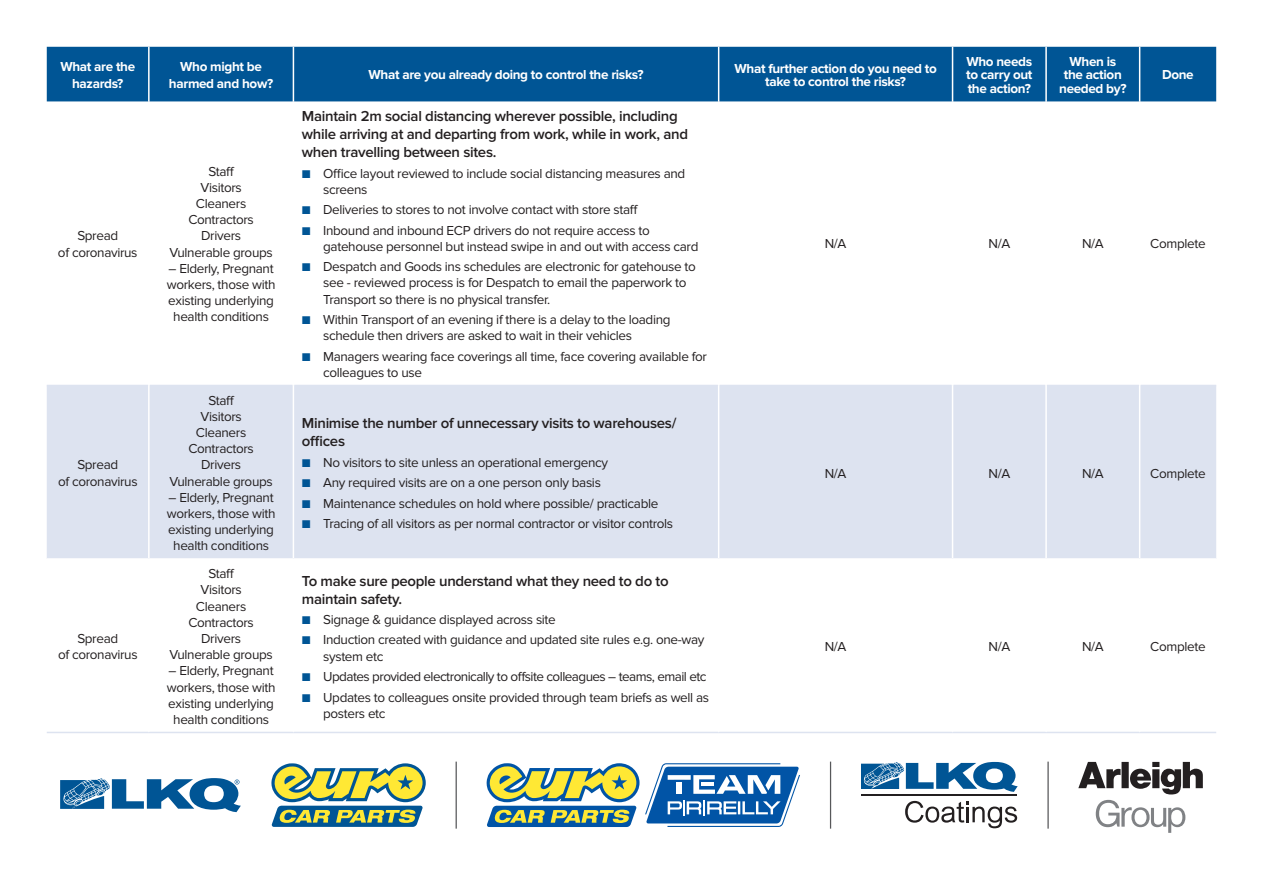
<style>
.page{position:relative;width:1263px;height:893px;background:#fff}
.page>*{position:absolute;margin:0;border:0;box-sizing:border-box;transform-origin:0 0}
.t1{font:600 15px/18px "Proxima Nova";letter-spacing:-.02em;color:#231f20}
.t2{font:13.5px/16.2px "Proxima Nova";letter-spacing:-.025em;color:#231f20;text-align:center}
.t3{font:700 13.5px/13.5px "Proxima Nova";letter-spacing:-.025em;color:#fff;text-align:center}
.s1{font-family:"Proxima Nova Extrabld";color:#005595}
</style>
<div class="page">
<hr style="left:456px;top:762px;width:1px;height:67px;background:#57585a">
<hr style="left:1047px;top:762px;width:2px;height:67px;background:#57585a">
<hr style="left:830px;top:762px;width:1px;height:67px;background:#57585a">
<svg style="left:486px;top:763px;width:153px;height:64px"></svg>
<svg style="left:645px;top:763px;width:155px;height:64px"></svg>
<svg style="left:861px;top:762px;width:157px;height:30px"></svg>
<svg style="left:905px;top:801px;width:112px;height:27px"></svg>
<hr style="left:861px;top:794px;width:155px;height:1px;background:#231f20">
<svg style="left:60px;top:778px;width:181px;height:34px"></svg>
<svg style="left:271px;top:763px;width:155px;height:64px"></svg>
<svg style="left:1078px;top:762px;width:125px;height:32px"></svg>
<svg style="left:1096px;top:800px;width:89px;height:33px"></svg>
<div style="left:47px;top:47px;width:1169px;height:54px;background:#005595"></div>
<div style="left:47px;top:386px;width:1169px;height:172px;background:#dde3f0"></div>
<hr style="left:47px;top:385px;width:101px;height:1px;background:#dde3f0">
<hr style="left:150px;top:385px;width:143px;height:1px;background:#dde3f0">
<hr style="left:294px;top:385px;width:424px;height:1px;background:#dde3f0">
<hr style="left:719px;top:385px;width:233px;height:1px;background:#dde3f0">
<hr style="left:953px;top:385px;width:92px;height:1px;background:#dde3f0">
<hr style="left:1047px;top:385px;width:92px;height:1px;background:#dde3f0">
<hr style="left:1140px;top:385px;width:76px;height:1px;background:#dde3f0">
<hr style="left:47px;top:732px;width:102px;height:1px;background:#dde3f0">
<hr style="left:149px;top:732px;width:144px;height:1px;background:#dde3f0">
<hr style="left:293px;top:732px;width:426px;height:1px;background:#dde3f0">
<hr style="left:719px;top:732px;width:233px;height:1px;background:#dde3f0">
<hr style="left:952px;top:732px;width:94px;height:1px;background:#dde3f0">
<hr style="left:1046px;top:732px;width:94px;height:1px;background:#dde3f0">
<hr style="left:1140px;top:732px;width:76px;height:1px;background:#dde3f0">
<hr style="left:148px;top:47px;width:2px;height:54px;background:#fff">
<hr style="left:293px;top:47px;width:1px;height:54px;background:#fff">
<hr style="left:718px;top:47px;width:1px;height:54px;background:#fff">
<hr style="left:952px;top:47px;width:1px;height:54px;background:#fff">
<hr style="left:1045px;top:47px;width:2px;height:54px;background:#fff">
<hr style="left:1139px;top:47px;width:1px;height:54px;background:#fff">
<hr style="left:148px;top:385px;width:2px;height:173px;background:#fff">
<hr style="left:293px;top:385px;width:1px;height:173px;background:#fff">
<hr style="left:718px;top:385px;width:1px;height:173px;background:#fff">
<hr style="left:952px;top:385px;width:1px;height:173px;background:#fff">
<hr style="left:1045px;top:385px;width:2px;height:173px;background:#fff">
<hr style="left:1139px;top:385px;width:1px;height:173px;background:#fff">
<p class="t3" style="left:60px;top:59px;width:76px;line-height:16.2px">What are the hazards?</p>
<p class="t3" style="left:169px;top:59px;width:106px;line-height:16.2px">Who might be harmed and how?</p>
<p class="t3" style="left:368px;top:68px;width:277px">What are you already doing to control the risks?</p>
<p class="t3" style="left:734px;top:62px;width:204px">What further action do you need to take to control the risks?</p>
<p class="t3" style="left:966px;top:55px;width:68px;text-align:justify">Who needs to carry out the action?</p>
<p class="t3" style="left:1059px;top:55px;width:69px">When is the action needed by?</p>
<p class="t3" style="left:1162px;top:68px;width:33px">Done</p>
<p class="t2" style="left:58px;top:228px;width:81px">Spread<br>of coronavirus</p>
<p class="t2" style="left:58px;top:457px;width:81px">Spread<br>of coronavirus</p>
<p class="t2" style="left:58px;top:631px;width:81px">Spread<br>of coronavirus</p>
<p class="t2" style="left:169px;top:163px;width:105px">Staff<br>Visitors<br>Cleaners<br>Contractors<br>Drivers<br>Vulnerable groups</p>
<p class="t2" style="left:167px;top:260px;width:110px">– Elderly, Pregnant workers, those with existing underlying health conditions</p>
<p class="t2" style="left:169px;top:392px;width:105px">Staff<br>Visitors<br>Cleaners<br>Contractors<br>Drivers<br>Vulnerable groups</p>
<p class="t2" style="left:167px;top:489px;width:110px">– Elderly, Pregnant workers, those with existing underlying health conditions</p>
<p class="t2" style="left:169px;top:566px;width:105px">Staff<br>Visitors<br>Cleaners<br>Contractors<br>Drivers<br>Vulnerable groups</p>
<p class="t2" style="left:167px;top:663px;width:110px">– Elderly, Pregnant workers, those with existing underlying health conditions</p>
<p class="t1" style="left:302px;top:107px;width:388px">Maintain 2m social distancing wherever possible, including while arriving at and departing from work, while in work, and when travelling between sites.</p>
<p class="t2" style="left:323px;top:165px;width:364px;text-align:left;text-indent:-21px"><span class="s1">■</span> Office layout reviewed to include social distancing measures and screens</p>
<p class="t2" style="left:302px;top:202px;width:338px"><span class="s1">■</span> Deliveries to stores to not involve contact with store staff</p>
<p class="t2" style="left:323px;top:222px;width:377px;text-align:left;text-indent:-21px"><span class="s1">■</span> Inbound and inbound ECP drivers do not require access to gatehouse personnel but instead swipe in and out with access card</p>
<p class="t2" style="left:323px;top:259px;width:374px;text-align:left;text-indent:-21px"><span class="s1">■</span> Despatch and Goods ins schedules are electronic for gatehouse to see - reviewed process is for Despatch to email the paperwork to<br>Transport so there is no physical transfer.</p>
<p class="t2" style="left:323px;top:312px;width:349px;text-align:left;text-indent:-21px"><span class="s1">■</span> Within Transport of an evening if there is a delay to the loading schedule then drivers are asked to wait in their vehicles</p>
<p class="t2" style="left:323px;top:348px;width:385px;text-align:left;text-indent:-21px"><span class="s1">■</span> Managers wearing face coverings all time, face covering available for colleagues to use</p>
<p class="t1" style="left:302px;top:415px;width:376px">Minimise the number of unnecessary visits to warehouses/ offices</p>
<p class="t2" style="left:302px;top:454px;width:308px"><span class="s1">■</span> No visitors to site unless an operational emergency</p>
<p class="t2" style="left:302px;top:475px;width:300px"><span class="s1">■</span> Any required visits are on a one person only basis</p>
<p class="t2" style="left:302px;top:495px;width:358px"><span class="s1">■</span> Maintenance schedules on hold where possible/ practicable</p>
<p class="t2" style="left:302px;top:516px;width:373px"><span class="s1">■</span> Tracing of all visitors as per normal contractor or visitor controls</p>
<p class="t1" style="left:302px;top:572px;width:368px">To make sure people understand what they need to do to maintain safety.</p>
<p class="t2" style="left:302px;top:612px;width:255px"><span class="s1">■</span> Signage &amp; guidance displayed across site</p>
<p class="t2" style="left:323px;top:632px;width:383px;text-align:left;text-indent:-21px"><span class="s1">■</span> Induction created with guidance and updated site rules e.g. one-way system etc</p>
<p class="t2" style="left:302px;top:669px;width:406px"><span class="s1">■</span> Updates provided electronically to offsite colleagues – teams, email etc</p>
<p class="t2" style="left:323px;top:689px;width:387px;text-align:left;text-indent:-21px"><span class="s1">■</span> Updates to colleagues onsite provided through team briefs as well as posters etc</p>
<p class="t2" style="left:825px;top:236px;width:23px">N/A</p>
<p class="t2" style="left:988px;top:236px;width:23px">N/A</p>
<p class="t2" style="left:1082px;top:236px;width:23px">N/A</p>
<p class="t2" style="left:1150px;top:236px;width:57px">Complete</p>
<p class="t2" style="left:825px;top:465px;width:23px">N/A</p>
<p class="t2" style="left:988px;top:465px;width:23px">N/A</p>
<p class="t2" style="left:1082px;top:465px;width:23px">N/A</p>
<p class="t2" style="left:1150px;top:465px;width:57px">Complete</p>
<p class="t2" style="left:825px;top:639px;width:23px">N/A</p>
<p class="t2" style="left:988px;top:639px;width:23px">N/A</p>
<p class="t2" style="left:1082px;top:639px;width:23px">N/A</p>
<p class="t2" style="left:1150px;top:639px;width:57px">Complete</p>
</div>
